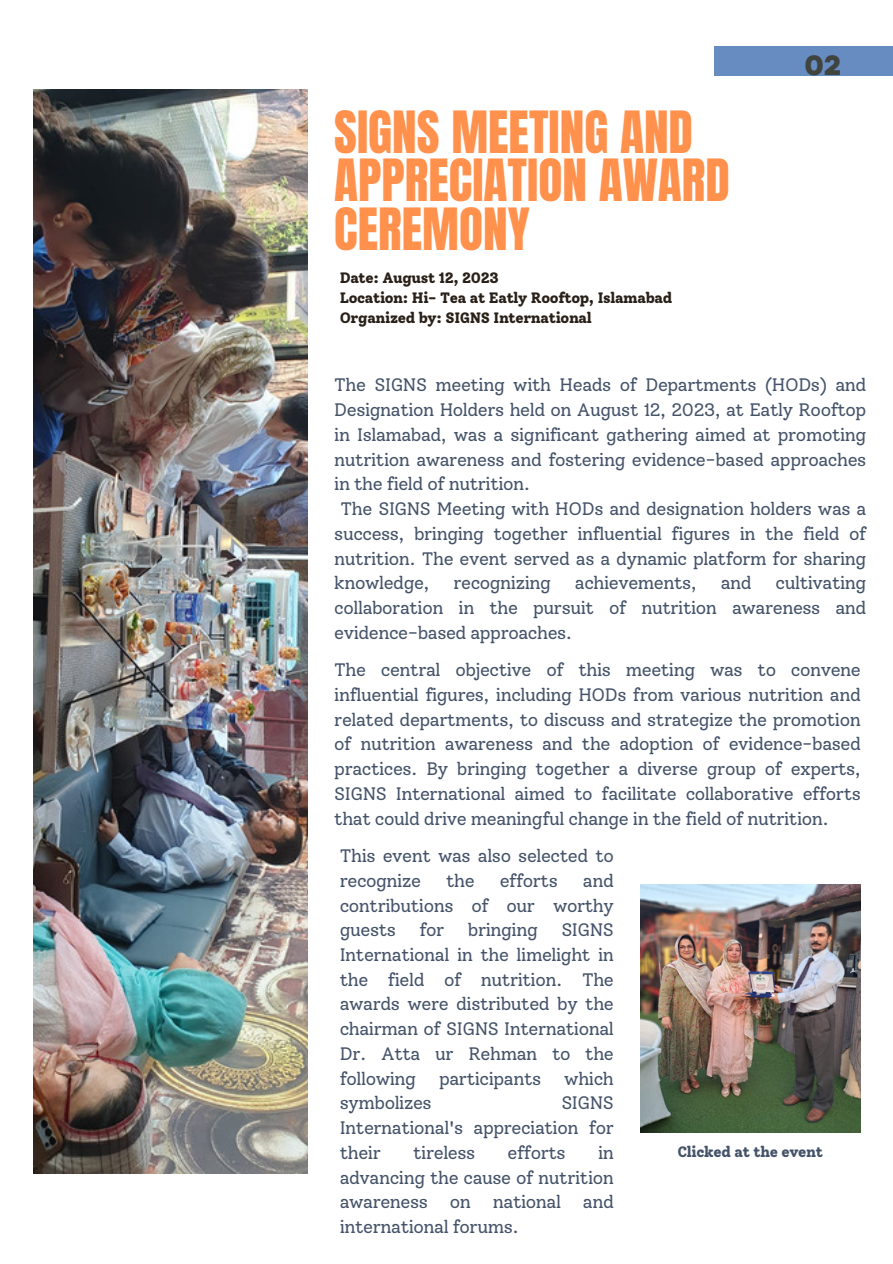
<style>
.page{position:relative;width:893px;height:1264px;background:#fff}
.page>*{position:absolute;margin:0;border:0;box-sizing:border-box;transform-origin:0 0}
.t1{font:49.5px/48.3px "Anton";color:#ff914d}
.t2{font:800 27.75px "Garet";color:#40443f}
.t3{font:18px/24.8px "Solway";letter-spacing:-.025em;color:#455369;text-align:justify}
.t4{font:800 15px "Solway";letter-spacing:-.025em;color:#292018}
.t5{font:800 15px "Solway";letter-spacing:-.025em;color:#455369}
</style>
<div class="page">
<img style="left:640px;top:884px;width:220px;height:248px">
<img style="left:34px;top:89px;width:273px;height:1084px">
<div style="left:714px;top:46px;width:178px;height:30px;background:#678cc1"></div>
<p class="t1" style="left:334px;top:109px;width:397px">SIGNS MEETING AND<br>APPRECIATION AWARD<br>CEREMONY</p>
<p class="t4" style="left:340px;top:268px;width:160px">Date: August 12, 2023</p>
<p class="t4" style="left:340px;top:289px;width:334px">Location: Hi- Tea at Eatly Rooftop, Islamabad</p>
<p class="t4" style="left:340px;top:309px;width:253px">Organized by: SIGNS International</p>
<p class="t2" style="left:804px;top:46px;width:39px">02</p>
<p class="t3" style="left:334px;top:373px;width:533px">The SIGNS meeting with Heads of Departments (HODs) and Designation Holders held on August 12, 2023, at Eatly Rooftop in Islamabad, was a significant gathering aimed at promoting nutrition awareness and fostering evidence-based approaches in the field of nutrition.</p>
<p class="t3" style="left:334px;top:496px;width:533px;text-indent:6px">The SIGNS Meeting with HODs and designation holders was a success, bringing together influential figures in the field of nutrition. The event served as a dynamic platform for sharing knowledge,</p>
<p class="t3" style="left:334px;top:570px;width:533px;text-indent:441px">cultivating collaboration in the pursuit of nutrition awareness and evidence-based approaches.</p>
<p class="t3" style="left:334px;top:657px;width:528px">The central objective of this meeting was to convene influential figures, including HODs from various nutrition and related departments, to discuss and strategize the promotion of nutrition awareness and the adoption of evidence-based practices. By bringing together a diverse group of experts, SIGNS International aimed to facilitate collaborative efforts that could drive meaningful change in the field of nutrition.</p>
<p class="t3" style="left:453px;top:570px;width:99px">recognizing</p>
<p class="t3" style="left:575px;top:570px;width:123px">achievements,</p>
<p class="t3" style="left:720px;top:570px;width:32px">and</p>
<p class="t3" style="left:340px;top:843px;width:275px">This event was also selected to recognize</p>
<p class="t3" style="left:446px;top:868px;width:30px">the</p>
<p class="t3" style="left:499px;top:868px;width:60px">efforts</p>
<p class="t3" style="left:340px;top:868px;width:275px;text-indent:243px">and contributions of our worthy guests</p>
<p class="t3" style="left:419px;top:917px;width:26px">for</p>
<p class="t3" style="left:468px;top:917px;width:72px">bringing</p>
<p class="t3" style="left:340px;top:917px;width:275px;text-indent:221px">SIGNS International in the limelight in the field of nutrition. The awards were distributed by the chairman of SIGNS International Dr. Atta ur Rehman to the following</p>
<p class="t3" style="left:439px;top:1066px;width:104px">participants</p>
<p class="t3" style="left:564px;top:1066px;width:51px">which</p>
<p class="t3" style="left:340px;top:1090px;width:93px">symbolizes</p>
<p class="t3" style="left:340px;top:1090px;width:275px;text-indent:221px">SIGNS International's appreciation for their</p>
<p class="t3" style="left:413px;top:1140px;width:64px">tireless</p>
<p class="t3" style="left:507px;top:1140px;width:60px">efforts</p>
<p class="t3" style="left:340px;top:1140px;width:275px;text-indent:258px">in advancing the cause of nutrition awareness on national and international forums.</p>
<p class="t5" style="left:677px;top:1142px;width:147px">Clicked at the event</p>
</div>
